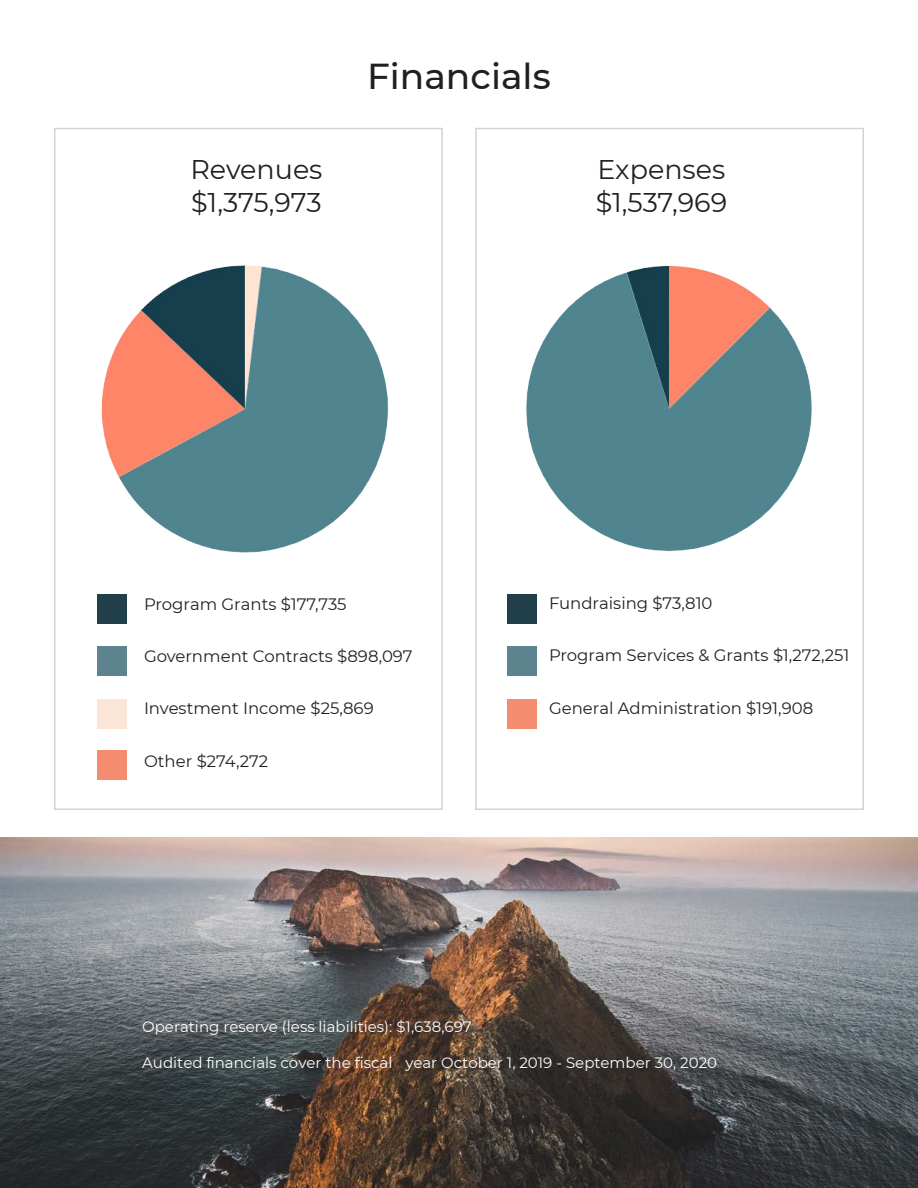
<style>
.page{position:relative;width:918px;height:1188px;background:#fff}
.page>*{position:absolute;margin:0;border:0;box-sizing:border-box;transform-origin:0 0}
.Heading_1{font:500 36px "Montserrat";color:#231f20}
.Heading_2{font:27px "Montserrat";color:#231f20}
.Paragraph{font:16.5px "Montserrat";color:#231f20}
.Paragraph-2{font:15px "Montserrat";color:#fff}
</style>
<div class="page">
<div style="left:97px;top:594px;width:29px;height:29px;background:#213e4b"></div>
<div style="left:97px;top:646px;width:29px;height:29px;background:#5c838e"></div>
<div style="left:97px;top:699px;width:29px;height:29px;background:#fbe5d6"></div>
<div style="left:97px;top:751px;width:29px;height:29px;background:#f58c70"></div>
<div style="left:508px;top:594px;width:29px;height:29px;background:#213e4b"></div>
<div style="left:508px;top:646px;width:29px;height:29px;background:#5c838e"></div>
<div style="left:508px;top:699px;width:29px;height:29px;background:#f58c70"></div>
<img style="left:54px;top:223px;width:389px;height:371px">
<img style="left:475px;top:223px;width:337px;height:371px">
<img style="left:0;top:837px;width:918px;height:351px">
<p class="Heading_2" style="left:190px;top:151px;width:134px">Revenues</p>
<p class="Heading_2" style="left:191px;top:183px;width:132px">$1,375,973</p>
<p class="Heading_1" style="left:367px;top:51px;width:185px">Financials</p>
<p class="Heading_2" style="left:598px;top:151px;width:129px">Expenses</p>
<p class="Heading_2" style="left:596px;top:183px;width:133px">$1,537,969</p>
<p class="Paragraph" style="left:144px;top:593px;width:204px">Program Grants $177,735</p>
<p class="Paragraph" style="left:144px;top:645px;width:270px">Government Contracts $898,097</p>
<p class="Paragraph" style="left:144px;top:697px;width:231px">Investment Income $25,869</p>
<p class="Paragraph" style="left:144px;top:749px;width:126px">Other $274,272</p>
<p class="Paragraph" style="left:549px;top:592px;width:165px">Fundraising $73,810</p>
<p class="Paragraph" style="left:549px;top:644px;width:302px">Program Services &amp; Grants $1,272,251</p>
<p class="Paragraph" style="left:549px;top:696px;width:266px">General Administration $191,908</p>
<p class="Paragraph-2" style="left:142px;top:1016px;width:331px">Operating reserve (less liabilities): $1,638,697</p>
<p class="Paragraph-2" style="left:142px;top:1052px;width:576px">Audited financials cover the fiscal year October 1, 2019 - September 30, 2020</p>
</div>
